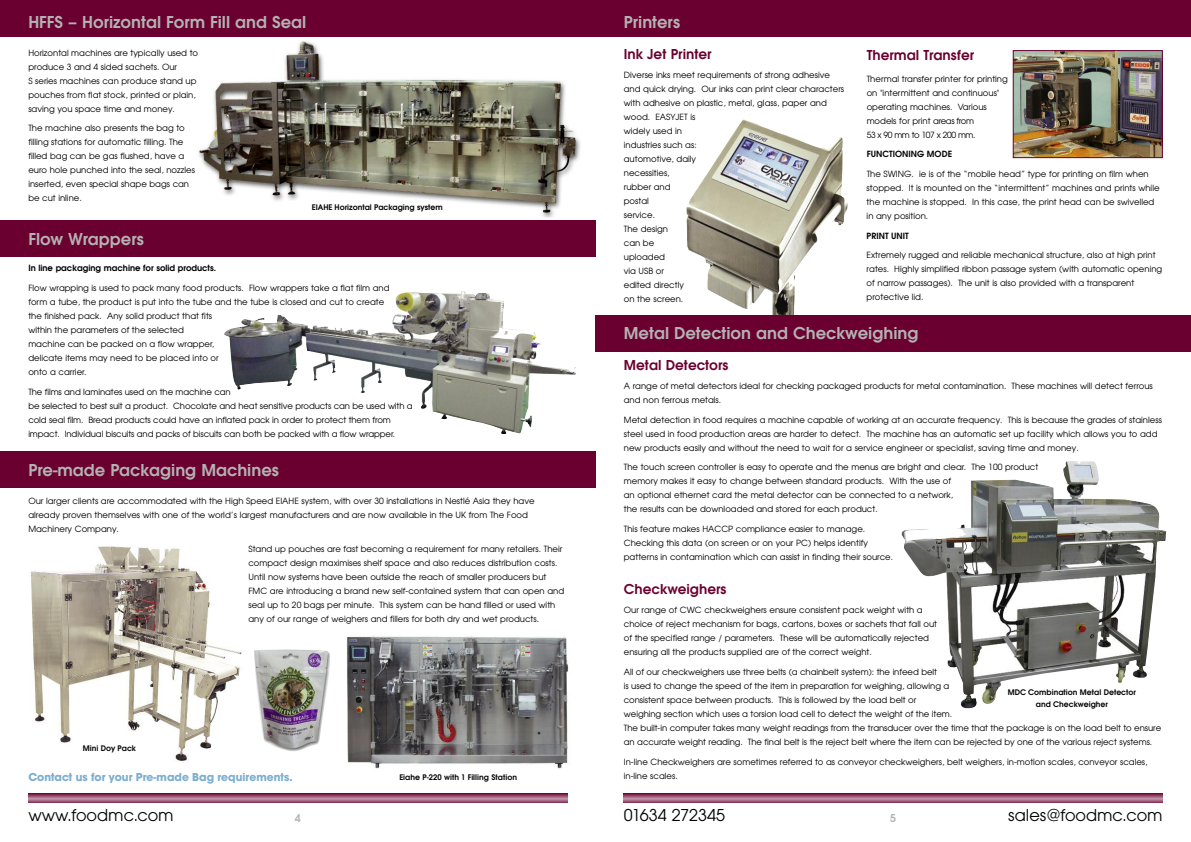
<style>
.page{position:relative;width:1191px;height:842px;background:#fff}
.page>*{position:absolute;margin:0;border:0;box-sizing:border-box;transform-origin:0 0}
.t1{font:600 18px "Avant Garde Gothic Itc T";color:#b3b3b3}
.t2{font:18px "Avant Garde Gothic Itc T";color:#000}
.t3{font:600 15px "Avant Garde Gothic Itc T";color:#6a0030}
.t4{font:700 12px "Avant Garde Gothic Itc T";color:#7caece}
.t5{font:600 12px "Avant Garde Gothic Itc T";color:#b3b3b3}
.t6{font:8.5px/14px "Avant Garde";color:#000}
.t7{font:600 8.5px/12px "Avant Garde Gothic Itc T";color:#000;text-align:center}
.t8{font:600 8.5px "Avant Garde";color:#000}
</style>
<div class="page">
<svg style="left:28px;top:794px;width:539px;height:9px;background:#9f5b7a"></svg>
<div style="left:0;top:0;width:595px;height:37px;background:#6a0030"></div>
<div style="left:0;top:451px;width:595px;height:37px;background:#6a0030"></div>
<div style="left:0;top:220px;width:595px;height:37px;background:#6a0030"></div>
<img style="left:347px;top:636px;width:222px;height:133px">
<img style="left:254px;top:649px;width:76px;height:102px">
<img style="left:198px;top:41px;width:382px;height:176px">
<img style="left:30px;top:546px;width:212px;height:216px">
<img style="left:224px;top:291px;width:352px;height:143px">
<svg style="left:624px;top:794px;width:538px;height:9px;background:#9f5b7a"></svg>
<div style="left:595px;top:0;width:596px;height:37px;background:#6a0030"></div>
<img style="left:686px;top:114px;width:161px;height:201px">
<img style="left:901px;top:461px;width:265px;height:247px">
<div style="left:595px;top:315px;width:596px;height:36px;background:#6a0030"></div>
<img style="left:1015px;top:52px;width:145px;height:104px">
<div style="left:1013px;top:50px;width:149px;height:108px;border:1px solid #6a0030"></div>
<h1 class="t1" style="left:28px;top:11px;width:279px">HFFS – Horizontal Form Fill and Seal</h1>
<p class="t6" style="left:28px;top:46px;width:171px">Horizontal machines are typically used to produce 3 and 4 sided sachets. Our<br>S series machines can produce stand up pouches from flat stock, printed or plain, saving you space time and money.</p>
<p class="t6" style="left:28px;top:121px;width:168px">The machine also presents the bag to filling stations for automatic filling. The filled bag can be gas flushed, have a euro hole punched into the seal, nozzles inserted, even special shape bags can be cut inline.</p>
<h1 class="t1" style="left:28px;top:228px;width:117px">Flow Wrappers</h1>
<p class="t7" style="left:312px;top:201px;width:132px">EIAHE Horizontal Packaging system</p>
<p class="t8" style="left:28px;top:264px;width:189px">In line packaging machine for solid products.</p>
<p class="t6" style="left:28px;top:281px;width:363px">Flow wrapping is used to pack many food products. Flow wrappers take a flat film and form a tube, the product is put into the tube and the tube is closed and cut to create the finished pack. Any solid product that fits<br>within the parameters of the selected<br>machine can be packed on a flow wrapper,<br>delicate items may need to be placed into or<br>onto a carrier.</p>
<p class="t6" style="left:28px;top:385px;width:386px">The films and laminates used on the machine can<br>be selected to best suit a product. Chocolate and heat sensitive products can be used with a cold seal film. Bread products could have an inflated pack in order to protect them from impact. Individual biscuits and packs of biscuits can both be packed with a flow wrapper.</p>
<h1 class="t1" style="left:28px;top:459px;width:252px">Pre-made Packaging Machines</h1>
<p class="t6" style="left:28px;top:494px;width:508px">Our larger clients are accommodated with the High Speed EIAHE system, with over 30 installations in Nestlé Asia they have already proven themselves with one of the world’s largest manufacturers and are now available in the UK from The Food<br>Machinery Company.</p>
<p class="t6" style="left:248px;top:542px;width:317px">Stand up pouches are fast becoming a requirement for many retailers. Their compact design maximises shelf space and also reduces distribution costs.<br>Until now systems have been outside the reach of smaller producers but FMC are introducing a brand new self-contained system that can open and seal up to 20 bags per minute. This system can be hand filled or used with any of our range of weighers and fillers for both dry and wet products.</p>
<p class="t7" style="left:83px;top:742px;width:55px">Mini Doy Pack</p>
<h3 class="t4" style="left:28px;top:770px;width:266px">Contact us for your Pre-made Bag requirements.</h3>
<h1 class="t2" style="left:28px;top:804px;width:147px">www.foodmc.com</h1>
<h3 class="t5" style="left:295px;top:810px;width:7px">4</h3>
<p class="t7" style="left:399px;top:771px;width:119px">Eiahe P-220 with 1 Filling Station</p>
<h1 class="t1" style="left:624px;top:11px;width:58px">Printers</h1>
<h2 class="t3" style="left:624px;top:45px;width:89px">Ink Jet Printer</h2>
<p class="t6" style="left:624px;top:68px;width:222px">Diverse inks meet requirements of strong adhesive and quick drying. Our inks can print clear characters with adhesive on plastic, metal, glass, paper and wood. EASYJET is<br>widely used in<br>industries such as:<br>automotive, daily<br>necessities,<br>rubber and<br>postal<br>service.<br>The design<br>can be<br>uploaded<br>via USB or<br>edited directly<br>on the screen.</p>
<h2 class="t3" style="left:866px;top:46px;width:109px">Thermal Transfer</h2>
<p class="t6" style="left:866px;top:72px;width:143px">Thermal transfer printer for printing on "intermittent and continuous" operating machines. Various models for print areas from<br>53 x 90 mm to 107 x 200 mm.</p>
<p class="t8" style="left:866px;top:149px;width:87px">FUNCTIONING MODE</p>
<p class="t6" style="left:866px;top:167px;width:294px">The SWING. ie is of the “mobile head” type for printing on film when stopped. It is mounted on the “intermittent” machines and prints while the machine is stopped. In this case, the print head can be swivelled in any position.</p>
<p class="t8" style="left:866px;top:231px;width:44px">PRINT UNIT</p>
<p class="t6" style="left:866px;top:248px;width:297px">Extremely rugged and reliable mechanical structure, also at high print rates. Highly simplified ribbon passage system (with automatic opening of narrow passages). The unit is also provided with a transparent protective lid.</p>
<h1 class="t1" style="left:624px;top:323px;width:296px">Metal Detection and Checkweighing</h1>
<h2 class="t3" style="left:624px;top:356px;width:106px">Metal Detectors</h2>
<p class="t6" style="left:624px;top:379px;width:530px">A range of metal detectors ideal for checking packaged products for metal contamination. These machines will detect ferrous and non ferrous metals.</p>
<p class="t6" style="left:624px;top:413px;width:539px">Metal detection in food requires a machine capable of working at an accurate frequency. This is because the grades of stainless steel used in food production areas are harder to detect. The machine has an automatic set up facility which allows you to add new products easily and without the need to wait for a service engineer or specialist, saving time and money.</p>
<p class="t6" style="left:624px;top:460px;width:416px">The touch screen controller is easy to operate and the menus are bright and clear. The 100 product memory makes it easy to change between standard products. With the use of<br>an optional ethernet card the metal detector can be connected to a network,<br>the results can be downloaded and stored for each product.</p>
<p class="t6" style="left:624px;top:522px;width:271px">This feature makes HACCP compliance easier to manage.<br>Checking this data (on screen or on your PC) helps identify patterns in contamination which can assist in finding their source.</p>
<h2 class="t3" style="left:624px;top:580px;width:104px">Checkweighers</h2>
<p class="t6" style="left:624px;top:603px;width:315px">Our range of CWC checkweighers ensure consistent pack weight with a choice of reject mechanism for bags, cartons, boxes or sachets that fall out of the specified range / parameters. These will be automatically rejected ensuring all the products supplied are of the correct weight.</p>
<p class="t6" style="left:624px;top:665px;width:539px">All of our checkweighers use three belts (a chainbelt system): the infeed belt<br>is used to change the speed of the item in preparation for weighing, allowing a<br>consistent space between products. This is followed by the load belt or<br>weighing section which uses a torsion load cell to detect the weight of the item.<br>The built-in computer takes many weight readings from the transducer over the time that the package is on the load belt to ensure an accurate weight reading. The final belt is the reject belt where the item can be rejected by one of the various reject systems.</p>
<p class="t6" style="left:624px;top:755px;width:525px">In-line Checkweighers are sometimes referred to as conveyor checkweighers, belt weighers, in-motion scales, conveyor scales, in-line scales.</p>
<p class="t7" style="left:1008px;top:686px;width:129px">MDC Combination Metal Detector and Checkweigher</p>
<h1 class="t2" style="left:624px;top:804px;width:103px">01634 272345</h1>
<h3 class="t5" style="left:890px;top:810px;width:7px">5</h3>
<h1 class="t2" style="left:1008px;top:804px;width:156px">sales@foodmc.com</h1>
</div>
